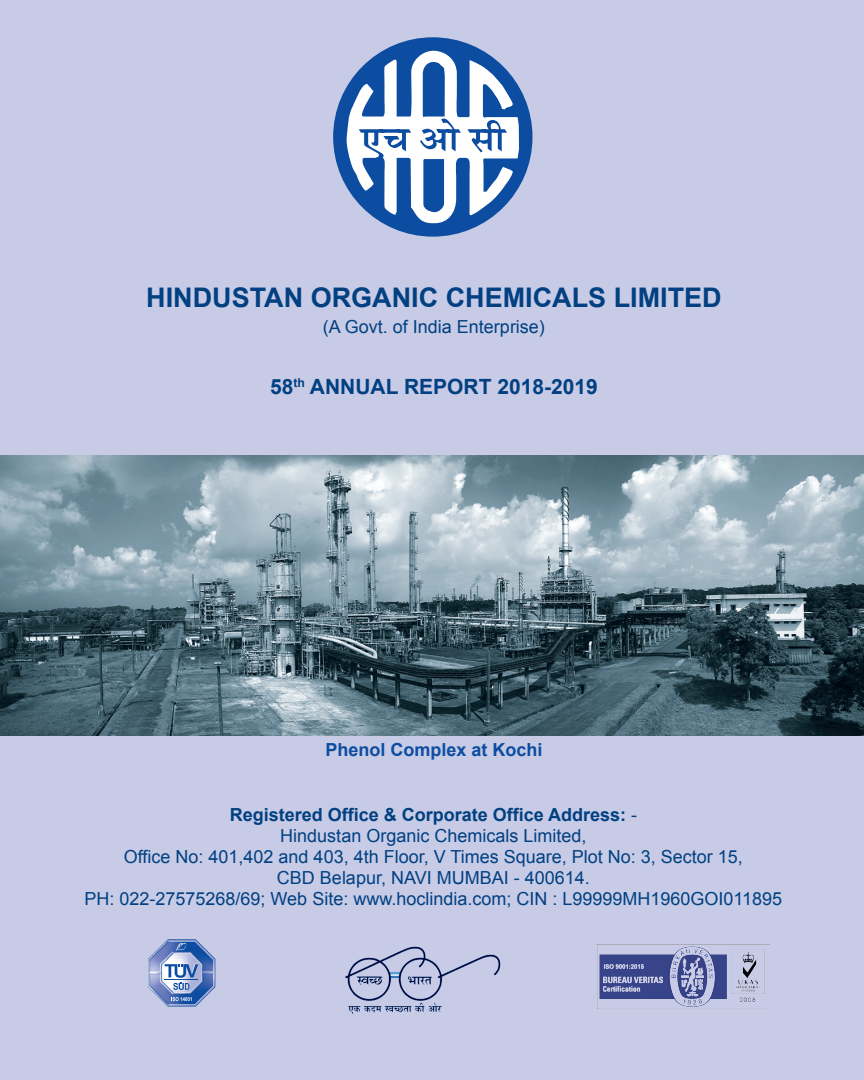
<style>
.page{position:relative;width:864px;height:1080px;background:#fff}
.page>*{position:absolute;margin:0;border:0;box-sizing:border-box;transform-origin:0 0}
.t1{font:700 27px "Arial";color:#014081}
.t2{font:700 21px "Arial";color:#014081}
.t3{font:18px/21px "Arial";color:#014081;text-align:center}
.t4{font:700 18px "Arial";color:#0d4da1}
.s1{font-weight:700}
</style>
<div class="page">
<hr style="left:0;top:0;width:1px;height:1080px;background:#c7cbe6">
<div style="left:2px;top:0;width:862px;height:1080px;background:#c7cbe6"></div>
<div style="left:333px;top:37px;width:199px;height:200px;background:#0d4da1;border-radius:50%"></div>
<svg style="left:346px;top:50px;width:173px;height:173px"></svg>
<svg style="left:148px;top:939px;width:67px;height:68px"></svg>
<img style="left:0;top:456px;width:864px;height:279px">
<img style="left:345px;top:946px;width:156px;height:68px">
<img style="left:597px;top:945px;width:173px;height:64px">
<h1 class="t1" style="left:146px;top:280px;width:577px">HINDUSTAN ORGANIC CHEMICALS LIMITED</h1>
<p class="t3" style="left:323px;top:316px;width:224px">(A Govt. of India Enterprise)</p>
<p class="t2" style="left:270px;top:373px;width:329px">58<sup>th</sup> ANNUAL REPORT 2018-2019</p>
<p class="t4" style="left:325px;top:738px;width:219px">Phenol Complex at Kochi</p>
<p class="t3" style="left:85px;top:804px;width:699px"><span class="s1">Registered Office &amp; Corporate Office Address:</span> -<br>Hindustan Organic Chemicals Limited,<br>Office No: 401,402 and 403, 4th Floor, V Times Square, Plot No: 3, Sector 15,<br>CBD Belapur, NAVI MUMBAI - 400614.<br>PH: 022-27575268/69; Web Site: www.hoclindia.com; CIN : L99999MH1960GOI011895</p>
</div>
